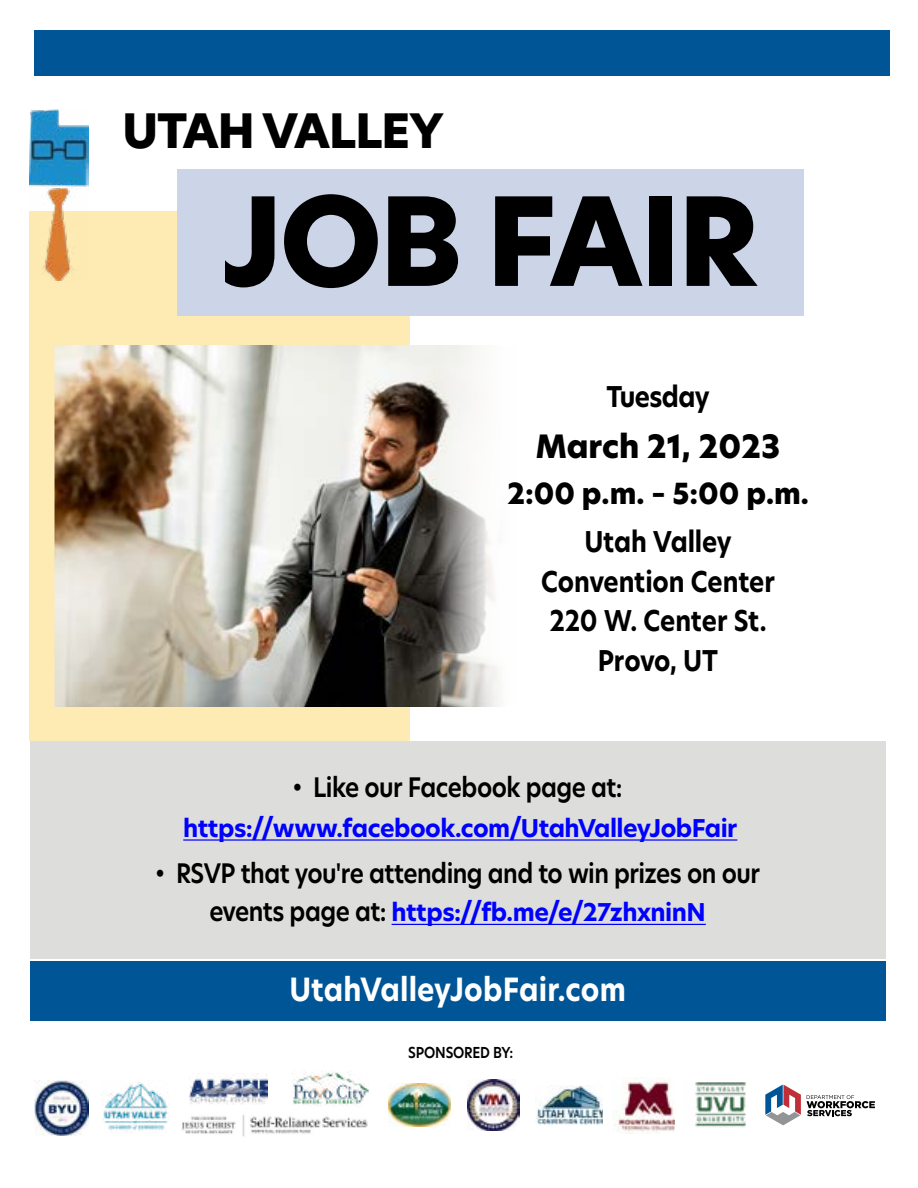
<style>
.page{position:relative;width:918px;height:1188px;background:#fff}
.page>*{position:absolute;margin:0;border:0;box-sizing:border-box;transform-origin:0 0}
.t1{font:800 120px "New Hero";letter-spacing:-.02em;color:#000}
.t2{font:800 46.5px "New Hero";letter-spacing:-.02em;color:#000}
.t3{font:800 31.5px "New Hero";color:#000}
.t4{font:700 31.35px "New Hero";letter-spacing:.005em;color:#fff;scale:.91 1}
.t5{font:800 28.5px "New Hero";color:#000}
.t6{font:700 28.05px/39.9px "New Hero";letter-spacing:-.005em;color:#000;text-align:center;scale:.89 1}
.t7{font:700 28.05px "New Hero";letter-spacing:-.025em;color:#000;scale:.89 1}
.t8{font:600 26.4px "New Hero";letter-spacing:-.025em;color:#000;scale:.89 1}
.t9{font:700 24px "New Hero";letter-spacing:-.02em;color:#00f}
.t10{font:600 14.85px "New Hero";letter-spacing:-.015em;color:#000;scale:.89 1}
.s1{font-weight:600;font-size:26.4px;color:#000}
</style>
<div class="page">
<div style="left:29px;top:212px;width:380px;height:529px;background:#feebb3"></div>
<div style="left:177px;top:170px;width:627px;height:146px;background:#ccd5e8"></div>
<div style="left:34px;top:31px;width:856px;height:45px;background:#005596"></div>
<div style="left:30px;top:741px;width:856px;height:217px;background:#dddedb"></div>
<hr style="left:183px;top:839px;width:554px;height:2px;background:#00f">
<hr style="left:392px;top:924px;width:314px;height:1px;background:#00f">
<svg style="left:765px;top:1085px;width:36px;height:40px"></svg>
<svg style="left:807px;top:1095px;width:68px;height:21px"></svg>
<img style="left:55px;top:346px;width:443px;height:361px">
<img style="left:30px;top:109px;width:59px;height:172px">
<div style="left:30px;top:961px;width:856px;height:60px;background:#005596"></div>
<img style="left:34px;top:1081px;width:55px;height:54px">
<img style="left:617px;top:1078px;width:58px;height:55px">
<img style="left:535px;top:1086px;width:67px;height:39px">
<img style="left:695px;top:1083px;width:51px;height:45px">
<img style="left:190px;top:1075px;width:77px;height:30px">
<img style="left:468px;top:1080px;width:51px;height:51px">
<img style="left:101px;top:1082px;width:67px;height:49px">
<img style="left:388px;top:1084px;width:62px;height:43px">
<img style="left:182px;top:1114px;width:185px;height:23px">
<img style="left:292px;top:1072px;width:77px;height:34px">
<h2 class="t2" style="left:122px;top:100px;width:323px">UTAH VALLEY</h2>
<h1 class="t1" style="left:222px;top:160px;width:539px">JOB FAIR</h1>
<p class="t7" style="left:606px;top:377px;width:117px">Tuesday</p>
<h3 class="t3" style="left:536px;top:425px;width:246px">March 21, 2023</h3>
<p class="t5" style="left:507px;top:474px;width:303px">2:00 p.m. – 5:00 p.m.</p>
<p class="t6" style="left:541px;top:522px;width:264px">Utah Valley<br>Convention Center<br>220 W. Center St.<br>Provo, UT</p>
<p class="t8" style="left:293px;top:769px;width:372px">• Like our Facebook page at:</p>
<p class="t9" style="left:183px;top:812px;width:556px">https://www.facebook.com/UtahValleyJobFair</p>
<p class="t8" style="left:155px;top:855px;width:681px">• RSVP that you're attending and to win prizes on our</p>
<p class="t9" style="left:209px;top:896px;width:498px"><span class="s1">events page at:</span> https://fb.me/e/27zhxninN</p>
<h3 class="t4" style="left:289px;top:969px;width:371px">UtahValleyJobFair.com</h3>
<p class="t10" style="left:408px;top:1042px;width:119px">SPONSORED BY:</p>
</div>
